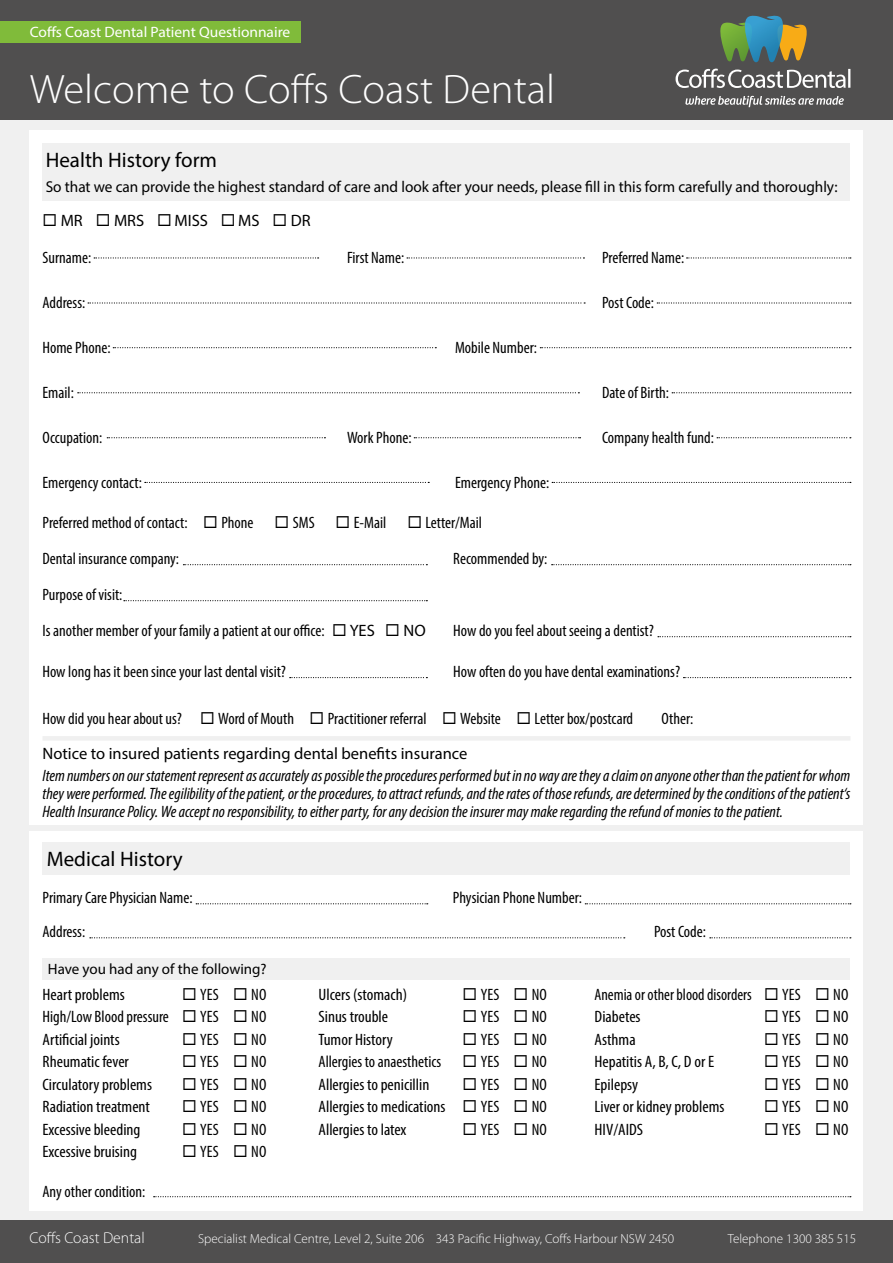
<style>
.page{position:relative;width:893px;height:1263px;background:#fff}
.page>*{position:absolute;margin:0;border:0;box-sizing:border-box;transform-origin:0 0}
.t1{font:300 41.25px "Myriad Pro";color:#fff}
.t2{font:21px "Myriad Pro";color:#000}
.t3{font:condensed 16.5px/36px "Myriad Pro";color:#000}
.t4{font:italic condensed 16.5px/18px "Myriad Pro";color:#000;text-align:justify}
.t5{font:condensed 16.5px "Myriad Pro";color:#000;scale:1.05 1}
.t6{font:16.5px "Myriad Pro";color:#000}
.t7{font:15.75px "Myriad Pro";color:#000}
.t8{font:300 15.75px "Myriad Pro";color:#fff}
.t9{font:15px "Myriad Pro";color:#fff}
.t10{font:15px "Myriad Pro";color:#000}
.t11{font:300 13.2px "Myriad Pro";color:#fff}
.s1{font-stretch:normal}
</style>
<div class="page">
<div style="left:0;top:0;width:893px;height:1226px;background:#f0f0f0"></div>
<div style="left:0;top:1220px;width:893px;height:43px;background:#504f4f"></div>
<div style="left:30px;top:131px;width:833px;height:694px;background:#fff"></div>
<div style="left:30px;top:831px;width:833px;height:380px;background:#fff"></div>
<div style="left:0;top:0;width:893px;height:119px;background:#504f4f"></div>
<div style="left:43px;top:842px;width:807px;height:33px;background:#f0f0f0"></div>
<div style="left:43px;top:143px;width:807px;height:58px;background:#f0f0f0"></div>
<div style="left:0;top:21px;width:300px;height:22px;background:#80bb3a"></div>
<svg style="left:154px;top:1196px;width:697px;height:1px"></svg>
<svg style="left:183px;top:564px;width:244px;height:1px"></svg>
<svg style="left:124px;top:600px;width:303px;height:1px"></svg>
<svg style="left:290px;top:677px;width:137px;height:1px"></svg>
<svg style="left:683px;top:677px;width:168px;height:1px"></svg>
<svg style="left:552px;top:564px;width:299px;height:1px"></svg>
<svg style="left:658px;top:636px;width:193px;height:1px"></svg>
<svg style="left:94px;top:257px;width:225px;height:1px"></svg>
<svg style="left:88px;top:302px;width:497px;height:2px"></svg>
<svg style="left:78px;top:392px;width:501px;height:1px"></svg>
<svg style="left:107px;top:437px;width:218px;height:1px"></svg>
<svg style="left:145px;top:482px;width:284px;height:1px"></svg>
<svg style="left:552px;top:482px;width:299px;height:1px"></svg>
<svg style="left:414px;top:437px;width:167px;height:1px"></svg>
<svg style="left:717px;top:437px;width:134px;height:1px"></svg>
<svg style="left:113px;top:347px;width:323px;height:1px"></svg>
<svg style="left:540px;top:347px;width:311px;height:1px"></svg>
<svg style="left:657px;top:302px;width:194px;height:2px"></svg>
<svg style="left:672px;top:392px;width:179px;height:1px"></svg>
<svg style="left:407px;top:257px;width:177px;height:1px"></svg>
<svg style="left:687px;top:257px;width:164px;height:1px"></svg>
<svg style="left:196px;top:903px;width:232px;height:1px"></svg>
<svg style="left:90px;top:937px;width:535px;height:1px"></svg>
<svg style="left:585px;top:903px;width:266px;height:1px"></svg>
<svg style="left:710px;top:937px;width:141px;height:1px"></svg>
<svg style="left:675px;top:69px;width:175px;height:19px"></svg>
<svg style="left:720px;top:15px;width:87px;height:48px"></svg>
<div style="left:43px;top:736px;width:807px;height:5px;background:#f0f0f0"></div>
<div style="left:43px;top:958px;width:807px;height:21px;background:#f0f0f0"></div>
<svg style="left:685px;top:96px;width:159px;height:11px"></svg>
<p class="t9" style="left:30px;top:23px;width:262px">Coffs Coast Dental Patient Questionnaire</p>
<h1 class="t1" style="left:30px;top:65px;width:527px">Welcome to Coffs Coast Dental</h1>
<p class="t2" style="left:46px;top:147px;width:173px">Health History form</p>
<p class="t7" style="left:46px;top:177px;width:793px">So that we can provide the highest standard of care and look after your needs, please fill in this form carefully and thoroughly:</p>
<p class="t6" style="left:43px;top:210px;width:270px">◻ MR ◻ MRS ◻ MISS ◻ MS ◻ DR</p>
<p class="t3" style="left:43px;top:240px;width:50px">Surname:</p>
<p class="t3" style="left:347px;top:240px;width:59px">First Name:</p>
<p class="t3" style="left:602px;top:240px;width:84px">Preferred Name:</p>
<p class="t3" style="left:43px;top:285px;width:44px">Address:</p>
<p class="t3" style="left:602px;top:285px;width:54px">Post Code:</p>
<p class="t3" style="left:43px;top:330px;width:70px">Home Phone:</p>
<p class="t3" style="left:455px;top:330px;width:83px">Mobile Number:</p>
<p class="t3" style="left:43px;top:375px;width:33px">Email:</p>
<p class="t3" style="left:602px;top:375px;width:69px">Date of Birth:</p>
<p class="t3" style="left:43px;top:420px;width:61px">Occupation:</p>
<p class="t3" style="left:347px;top:420px;width:66px">Work Phone:</p>
<p class="t3" style="left:602px;top:420px;width:113px">Company health fund:</p>
<p class="t3" style="left:43px;top:465px;width:101px">Emergency contact:</p>
<p class="t3" style="left:455px;top:465px;width:96px">Emergency Phone:</p>
<p class="t3" style="left:43px;top:504px;width:213px">Preferred method of contact: ◻ Phone</p>
<p class="t3" style="left:275px;top:504px;width:41px">◻ SMS</p>
<p class="t3" style="left:336px;top:504px;width:52px">◻ E-Mail</p>
<p class="t3" style="left:407px;top:504px;width:76px">◻ Letter/Mail</p>
<p class="t3" style="left:43px;top:540px;width:385px">Dental insurance company:<br>Purpose of visit:<br>Is another member of your family a patient at our office: ◻ <span class="s1">YES</span> ◻ <span class="s1">NO</span></p>
<p class="t3" style="left:43px;top:653px;width:245px">How long has it been since your last dental visit?</p>
<p class="t3" style="left:453px;top:653px;width:228px">How often do you have dental examinations?</p>
<p class="t3" style="left:453px;top:540px;width:96px">Recommended by:</p>
<p class="t3" style="left:453px;top:612px;width:202px">How do you feel about seeing a dentist?</p>
<p class="t3" style="left:43px;top:700px;width:592px">How did you hear about us? ◻ Word of Mouth ◻ Practitioner referral ◻ Website ◻ Letter box/postcard</p>
<p class="t3" style="left:662px;top:700px;width:33px">Other:</p>
<p class="t6" style="left:43px;top:743px;width:426px">Notice to insured patients regarding dental benefits insurance</p>
<p class="t4" style="left:43px;top:766px;width:809px">Item numbers on our statement represent as accurately as possible the procedures performed but in no way are they a claim on anyone other than the patient for whom they were performed. The egilibility of the patient, or the procedures, to attract refunds, and the rates of those refunds, are determined by the conditions of the patient‘s Health Insurance Policy. We accept no responsibility, to either party, for any decision the insurer may make regarding the refund of monies to the patient.</p>
<p class="t2" style="left:47px;top:846px;width:137px">Medical History</p>
<p class="t3" style="left:43px;top:880px;width:152px;line-height:34px">Primary Care Physician Name:<br>Address:</p>
<p class="t3" style="left:453px;top:879px;width:131px">Physician Phone Number:</p>
<p class="t10" style="left:48px;top:960px;width:220px">Have you had any of the following?</p>
<p class="t3" style="left:654px;top:914px;width:54px">Post Code:</p>
<p class="t5" style="left:43px;top:984px;width:80px">Heart problems</p>
<p class="t3" style="left:182px;top:976px;width:86px">◻ YES ◻ NO</p>
<p class="t5" style="left:319px;top:984px;width:86px">Ulcers (stomach)</p>
<p class="t3" style="left:463px;top:976px;width:86px">◻ YES ◻ NO</p>
<p class="t3" style="left:595px;top:976px;width:255px">Anemia or other blood disorders ◻ YES ◻ NO</p>
<p class="t3" style="left:43px;top:998px;width:225px">High/Low Blood pressure ◻ YES ◻ NO</p>
<p class="t5" style="left:319px;top:1007px;width:68px">Sinus trouble</p>
<p class="t3" style="left:463px;top:998px;width:86px">◻ YES ◻ NO</p>
<p class="t5" style="left:595px;top:1007px;width:45px">Diabetes</p>
<p class="t3" style="left:764px;top:998px;width:86px">◻ YES ◻ NO</p>
<p class="t5" style="left:43px;top:1029px;width:75px">Artificial joints</p>
<p class="t3" style="left:182px;top:1021px;width:86px">◻ YES ◻ NO</p>
<p class="t5" style="left:319px;top:1029px;width:72px">Tumor History</p>
<p class="t3" style="left:463px;top:1021px;width:86px">◻ YES ◻ NO</p>
<p class="t5" style="left:595px;top:1029px;width:41px">Asthma</p>
<p class="t3" style="left:764px;top:1021px;width:86px">◻ YES ◻ NO</p>
<p class="t5" style="left:43px;top:1052px;width:84px">Rheumatic fever</p>
<p class="t3" style="left:182px;top:1043px;width:86px">◻ YES ◻ NO</p>
<p class="t3" style="left:319px;top:1043px;width:124px">Allergies to anaesthetics</p>
<p class="t3" style="left:463px;top:1043px;width:86px">◻ YES ◻ NO</p>
<p class="t5" style="left:595px;top:1052px;width:115px">Hepatitis A, B, C, D or E</p>
<p class="t3" style="left:764px;top:1043px;width:86px">◻ YES ◻ NO</p>
<p class="t5" style="left:43px;top:1074px;width:106px">Circulatory problems</p>
<p class="t3" style="left:182px;top:1066px;width:86px">◻ YES ◻ NO</p>
<p class="t5" style="left:319px;top:1074px;width:107px">Allergies to penicillin</p>
<p class="t3" style="left:463px;top:1066px;width:86px">◻ YES ◻ NO</p>
<p class="t5" style="left:595px;top:1074px;width:43px">Epilepsy</p>
<p class="t3" style="left:764px;top:1066px;width:86px">◻ YES ◻ NO</p>
<p class="t5" style="left:43px;top:1097px;width:104px">Radiation treatment</p>
<p class="t3" style="left:182px;top:1088px;width:86px">◻ YES ◻ NO</p>
<p class="t5" style="left:319px;top:1097px;width:219px">Allergies to medications ◻ YES ◻ NO</p>
<p class="t5" style="left:595px;top:1097px;width:125px">Liver or kidney problems</p>
<p class="t3" style="left:764px;top:1088px;width:86px">◻ YES ◻ NO</p>
<p class="t5" style="left:43px;top:1119px;width:95px">Excessive bleeding</p>
<p class="t3" style="left:182px;top:1111px;width:86px">◻ YES ◻ NO</p>
<p class="t5" style="left:319px;top:1119px;width:85px">Allergies to latex</p>
<p class="t3" style="left:463px;top:1111px;width:86px">◻ YES ◻ NO</p>
<p class="t5" style="left:595px;top:1119px;width:48px">HIV/AIDS</p>
<p class="t3" style="left:764px;top:1111px;width:86px">◻ YES ◻ NO</p>
<p class="t5" style="left:43px;top:1142px;width:92px">Excessive bruising</p>
<p class="t3" style="left:182px;top:1133px;width:86px">◻ YES ◻ NO</p>
<p class="t3" style="left:43px;top:1173px;width:104px">Any other condition:</p>
<p class="t8" style="left:29px;top:1229px;width:117px">Coffs Coast Dental</p>
<p class="t11" style="left:198px;top:1231px;width:478px">Specialist Medical Centre, Level 2, Suite 206 343 Pacific Highway, Coffs Harbour NSW 2450</p>
<p class="t11" style="left:728px;top:1231px;width:130px">Telephone 1300 385 515</p>
</div>
